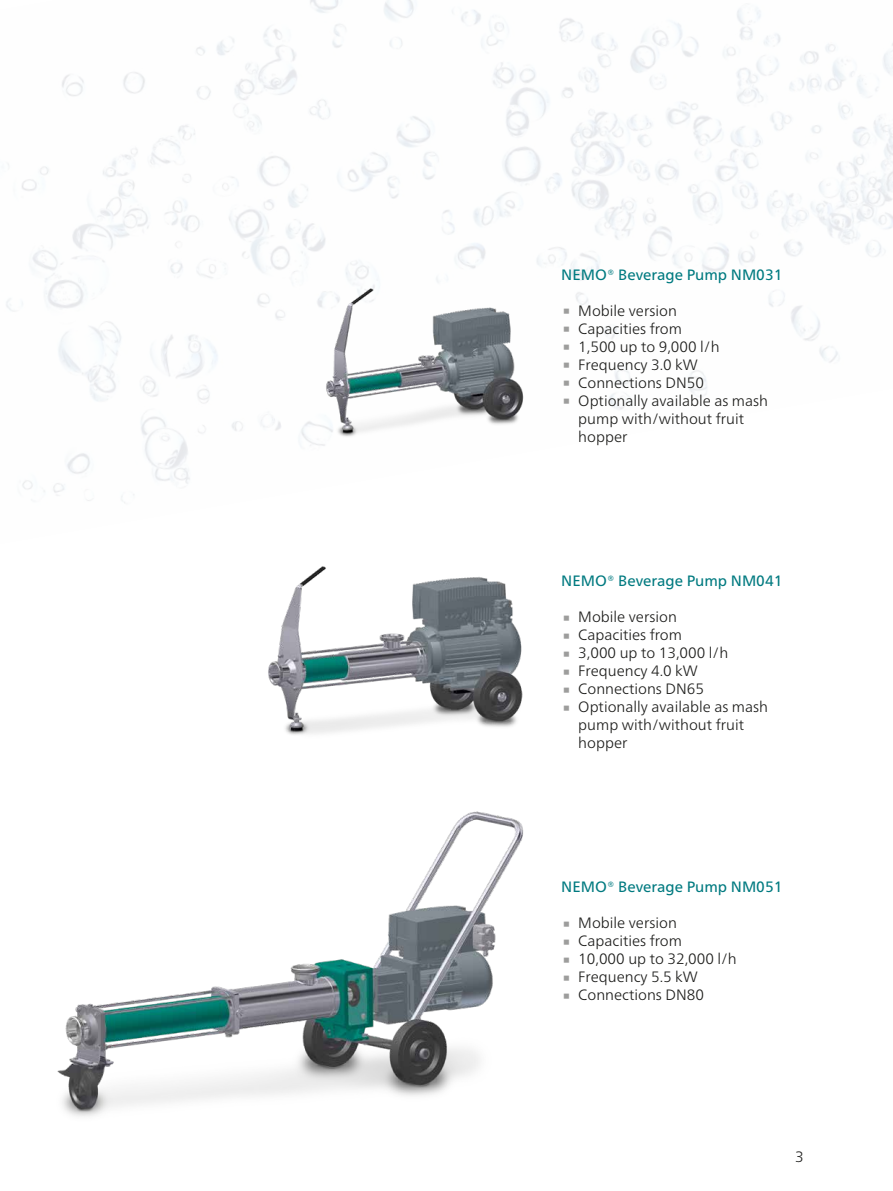
<style>
.page{position:relative;width:893px;height:1191px;background:#fff}
.page>*{position:absolute;margin:0;border:0;box-sizing:border-box;transform-origin:0 0}
.t1{font:45px "Frutiger Neue LTW1 G";color:#9d9d9c}
.t2{font:300 15px/18px "Frutiger Neue LTW1 G";color:#1d1d1b}
.t3{font:15px "Frutiger Neue LTW1 G";color:#007a80}
</style>
<div class="page">
<img style="left:6px;top:0;width:887px;height:503px">
<img style="left:309px;top:266px;width:236px;height:180px">
<img style="left:268px;top:566px;width:255px;height:169px">
<img style="left:57px;top:811px;width:467px;height:306px">
<p class="t3" style="left:561px;top:266px;width:223px">NEMO® Beverage Pump NM031</p>
<h1 class="t1" style="left:561px;top:281px;width:12px">∙</h1>
<p class="t2" style="left:578px;top:301px;width:100px">Mobile version</p>
<h1 class="t1" style="left:561px;top:299px;width:12px">∙</h1>
<p class="t2" style="left:578px;top:319px;width:105px">Capacities from</p>
<h1 class="t1" style="left:561px;top:317px;width:12px">∙</h1>
<p class="t2" style="left:578px;top:337px;width:143px">1,500 up to 9,000 l/h</p>
<h1 class="t1" style="left:561px;top:335px;width:12px">∙</h1>
<p class="t2" style="left:578px;top:355px;width:121px">Frequency 3.0 kW</p>
<h1 class="t1" style="left:561px;top:353px;width:12px">∙</h1>
<p class="t2" style="left:578px;top:373px;width:127px">Connections DN50</p>
<h1 class="t1" style="left:561px;top:371px;width:12px">∙</h1>
<p class="t2" style="left:578px;top:391px;width:191px">Optionally available as mash pump with/without fruit hopper</p>
<p class="t3" style="left:561px;top:572px;width:223px">NEMO® Beverage Pump NM041</p>
<h1 class="t1" style="left:561px;top:587px;width:12px">∙</h1>
<p class="t2" style="left:578px;top:607px;width:100px">Mobile version</p>
<h1 class="t1" style="left:561px;top:605px;width:12px">∙</h1>
<p class="t2" style="left:578px;top:625px;width:105px">Capacities from</p>
<h1 class="t1" style="left:561px;top:623px;width:12px">∙</h1>
<p class="t2" style="left:578px;top:643px;width:151px">3,000 up to 13,000 l/h</p>
<h1 class="t1" style="left:561px;top:641px;width:12px">∙</h1>
<p class="t2" style="left:578px;top:661px;width:121px">Frequency 4.0 kW</p>
<h1 class="t1" style="left:561px;top:659px;width:12px">∙</h1>
<p class="t2" style="left:578px;top:679px;width:127px">Connections DN65</p>
<h1 class="t1" style="left:561px;top:677px;width:12px">∙</h1>
<p class="t2" style="left:578px;top:697px;width:191px">Optionally available as mash pump with/without fruit hopper</p>
<p class="t3" style="left:561px;top:878px;width:223px">NEMO® Beverage Pump NM051</p>
<h1 class="t1" style="left:561px;top:893px;width:12px">∙</h1>
<p class="t2" style="left:578px;top:913px;width:100px">Mobile version</p>
<h1 class="t1" style="left:561px;top:911px;width:12px">∙</h1>
<p class="t2" style="left:578px;top:931px;width:105px">Capacities from</p>
<h1 class="t1" style="left:561px;top:929px;width:12px">∙</h1>
<p class="t2" style="left:578px;top:949px;width:160px">10,000 up to 32,000 l/h</p>
<h1 class="t1" style="left:561px;top:947px;width:12px">∙</h1>
<p class="t2" style="left:578px;top:967px;width:121px">Frequency 5.5 kW</p>
<h1 class="t1" style="left:561px;top:965px;width:12px">∙</h1>
<p class="t2" style="left:578px;top:985px;width:127px">Connections DN80</p>
<p class="t2" style="left:795px;top:1147px;width:10px">3</p>
</div>
